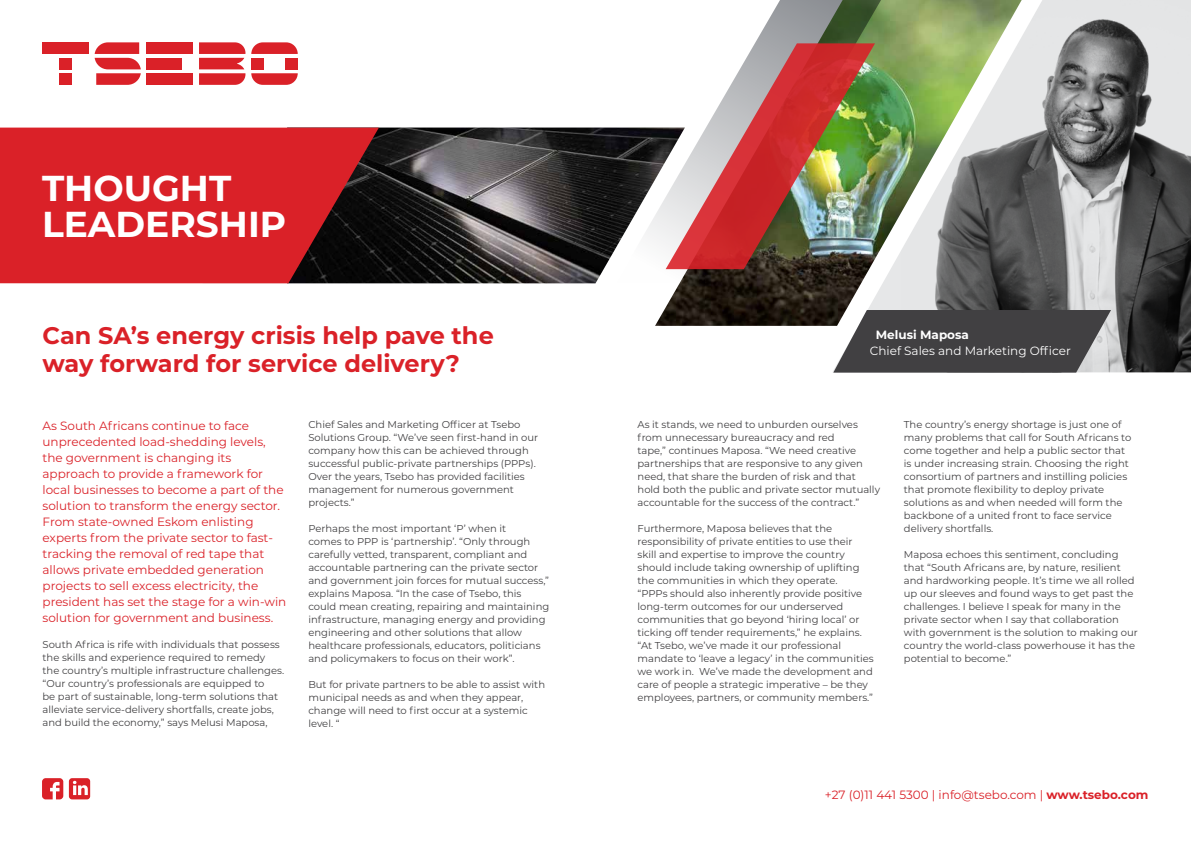
<style>
.page{position:relative;width:1191px;height:842px;background:#fff}
.page>*{position:absolute;margin:0;border:0;box-sizing:border-box;transform-origin:0 0}
.t1{font:700 36px/36px "Montserrat";color:#fff}
.t2{font:700 24px/28.8px "Montserrat";color:#da2128}
.t3{font:12px/16px "Montserrat";color:#da2128}
.t4{font:12px "Montserrat";color:#fff}
.t5{font:700 12px "Montserrat";color:#fff}
.t6{font:10px/13px "Montserrat";color:#414042}
.s1{font-weight:700}
</style>
<div class="page">
<img style="left:655px;top:283px;width:177px;height:43px">
<svg style="left:615px;top:0;width:217px;height:283px"></svg>
<img style="left:379px;top:128px;width:306px;height:155px">
<svg style="left:42px;top:778px;width:21px;height:21px"></svg>
<svg style="left:69px;top:778px;width:21px;height:21px"></svg>
<div style="left:147px;top:42px;width:46px;height:12px;background:#da2128"></div>
<div style="left:147px;top:73px;width:46px;height:12px;background:#da2128"></div>
<div style="left:147px;top:58px;width:35px;height:11px;background:#da2128"></div>
<svg style="left:95px;top:42px;width:46px;height:43px"></svg>
<svg style="left:251px;top:42px;width:47px;height:12px"></svg>
<div style="left:251px;top:58px;width:12px;height:11px;background:#da2128"></div>
<div style="left:286px;top:58px;width:12px;height:11px;background:#da2128"></div>
<svg style="left:251px;top:73px;width:47px;height:12px"></svg>
<div style="left:42px;top:42px;width:47px;height:12px;background:#da2128"></div>
<div style="left:59px;top:73px;width:12px;height:12px;background:#da2128"></div>
<div style="left:59px;top:58px;width:12px;height:11px;background:#da2128"></div>
<svg style="left:199px;top:42px;width:46px;height:43px"></svg>
<img style="left:832px;top:0;width:69px;height:326px">
<img style="left:901px;top:0;width:290px;height:372px">
<img style="left:665px;top:43px;width:210px;height:226px">
<svg style="left:833px;top:310px;width:278px;height:63px;background:#555455"></svg>
<svg style="left:0;top:128px;width:379px;height:155px;background:#c11e24"></svg>
<h1 class="t1" style="left:42px;top:168px;width:246px">THOUGHT<br>LEADERSHIP</h1>
<h2 class="t2" style="left:43px;top:319px;width:453px">Can SA’s energy crisis help pave the way forward for service delivery?</h2>
<p class="t5" style="left:876px;top:326px;width:95px">Melusi Maposa</p>
<p class="t4" style="left:870px;top:343px;width:202px">Chief Sales and Marketing Officer</p>
<p class="t3" style="left:43px;top:417px;width:245px">As South Africans continue to face unprecedented load-shedding levels, the government is changing its approach to provide a framework for local businesses to become a part of the solution to transform the energy sector.<br>From state-owned Eskom enlisting experts from the private sector to fast&shy;tracking the removal of red tape that allows private embedded generation projects to sell excess electricity, the president has set the stage for a win-win solution for government and business.</p>
<p class="t6" style="left:43px;top:637px;width:243px">South Africa is rife with individuals that possess the skills and experience required to remedy the country’s multiple infrastructure challenges. “Our country’s professionals are equipped to<br>be part of sustainable, long-term solutions that alleviate service-delivery shortfalls, create jobs, and build the economy,” says Melusi Maposa,</p>
<p class="t6" style="left:308px;top:417px;width:231px">Chief Sales and Marketing Officer at Tsebo Solutions Group. “We’ve seen first-hand in our company how this can be achieved through successful public-private partnerships (PPPs).<br>Over the years, Tsebo has provided facilities management for numerous government projects.”</p>
<p class="t6" style="left:308px;top:521px;width:242px">Perhaps the most important ‘P’ when it<br>comes to PPP is ‘partnership’. “Only through carefully vetted, transparent, compliant and accountable partnering can the private sector and government join forces for mutual success,” explains Maposa. “In the case of Tsebo, this could mean creating, repairing and maintaining infrastructure, managing energy and providing engineering and other solutions that allow healthcare professionals, educators, politicians and policymakers to focus on their work”.</p>
<p class="t6" style="left:308px;top:677px;width:238px">But for private partners to be able to assist with municipal needs as and when they appear, change will need to first occur at a systemic level. “</p>
<p class="t6" style="left:637px;top:417px;width:244px">As it stands, we need to unburden ourselves from unnecessary bureaucracy and red<br>tape,” continues Maposa. “We need creative partnerships that are responsive to any given need, that share the burden of risk and that hold both the public and private sector mutually accountable for the success of the contract.”</p>
<p class="t6" style="left:637px;top:521px;width:238px">Furthermore, Maposa believes that the responsibility of private entities to use their skill and expertise to improve the country should include taking ownership of uplifting the communities in which they operate.<br>“PPPs should also inherently provide positive long-term outcomes for our underserved communities that go beyond ‘hiring local’ or ticking off tender requirements,” he explains. “At Tsebo, we’ve made it our professional mandate to ‘leave a legacy’ in the communities we work in. We’ve made the development and care of people a strategic imperative – be they employees, partners, or community members.”</p>
<p class="t6" style="left:904px;top:417px;width:229px">The country’s energy shortage is just one of many problems that call for South Africans to come together and help a public sector that is under increasing strain. Choosing the right consortium of partners and instilling policies that promote flexibility to deploy private solutions as and when needed will form the backbone of a united front to face service delivery shortfalls.</p>
<p class="t6" style="left:904px;top:547px;width:235px">Maposa echoes this sentiment, concluding that “South Africans are, by nature, resilient and hardworking people. It’s time we all rolled up our sleeves and found ways to get past the challenges. I believe I speak for many in the private sector when I say that collaboration with government is the solution to making our country the world-class powerhouse it has the potential to become.”</p>
<p class="t3" style="left:825px;top:787px;width:325px">+27 (0)11 441 5300 | info@tsebo.com | <span class="s1">www.tsebo.com</span></p>
</div>
